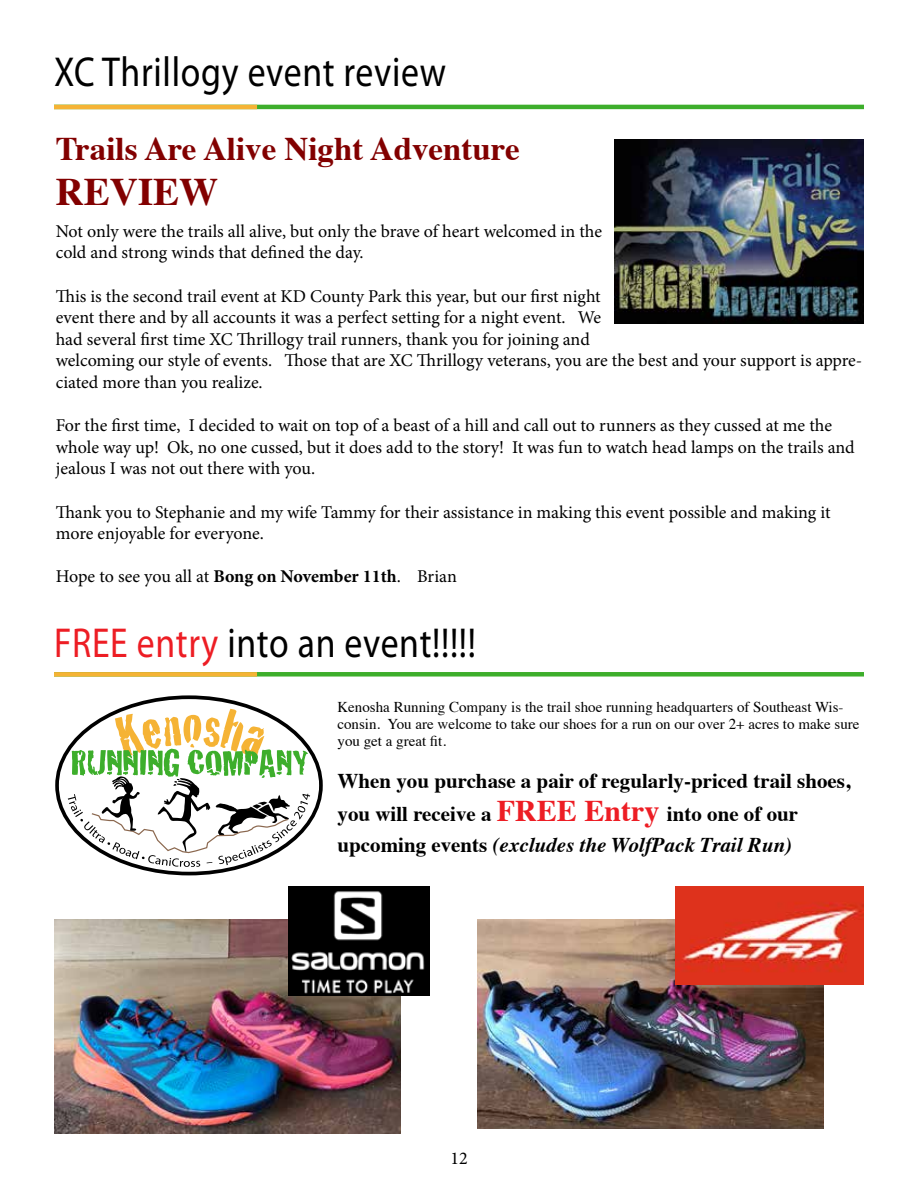
<style>
.page{position:relative;width:918px;height:1188px;background:#fff}
.page>*{position:absolute;margin:0;border:0;box-sizing:border-box;transform-origin:0 0}
.t1{font:42px "Myriad Pro";letter-spacing:.02em;color:#000;scale:.85 1}
.t2{font:700 39px "Times";color:#820000}
.t3{font:700 33px "Times";color:#820000}
.t4{font:700 21px/32.2px "Times";color:#000}
.t5{font:18px/21.6px "Minion Pro";letter-spacing:-.005em;color:#000}
.t6{font:15px/17.2px "Times";color:#000}
.s1{font-weight:700}
.s2{color:#ed1d24}
.s3{font-size:30px;color:#ed1d24}
.s4{font-style:italic}
</style>
<div class="page">
<hr style="left:54px;top:105px;width:810px;height:4px;background:#3dae2b">
<hr style="left:54px;top:105px;width:203px;height:4px;background:#f5b335">
<div style="left:54px;top:672px;width:810px;height:5px;background:#3dae2b"></div>
<div style="left:54px;top:672px;width:203px;height:5px;background:#f5b335"></div>
<svg style="left:57px;top:697px;width:264px;height:177px"></svg>
<svg style="left:68px;top:709px;width:242px;height:158px"></svg>
<img style="left:478px;top:919px;width:346px;height:210px">
<img style="left:54px;top:919px;width:346px;height:215px">
<img style="left:676px;top:887px;width:188px;height:98px">
<img style="left:288px;top:887px;width:142px;height:108px">
<img style="left:615px;top:139px;width:249px;height:185px">
<h1 class="t1" style="left:54px;top:46px;width:463px">XC Thrillogy event review</h1>
<h3 class="t3" style="left:56px;top:117px;width:465px">Trails Are Alive Night Adventure</h3>
<h2 class="t2" style="left:56px;top:154px;width:164px">REVIEW</h2>
<p class="t5" style="left:56px;top:220px;width:548px">Not only were the trails all alive, but only the brave of heart welcomed in the cold and strong winds that defined the day.</p>
<p class="t5" style="left:56px;top:285px;width:808px">This is the second trail event at KD County Park this year, but our first night<br>event there and by all accounts it was a perfect setting for a night event. We<br>had several first time XC Thrillogy trail runners, thank you for joining and<br>welcoming our style of events. Those that are XC Thrillogy veterans, you are the best and your support is appre&shy;ciated more than you realize.</p>
<p class="t5" style="left:56px;top:415px;width:801px">For the first time, I decided to wait on top of a beast of a hill and call out to runners as they cussed at me the whole way up! Ok, no one cussed, but it does add to the story! It was fun to watch head lamps on the trails and jealous I was not out there with you.</p>
<p class="t5" style="left:56px;top:501px;width:776px">Thank you to Stephanie and my wife Tammy for their assistance in making this event possible and making it more enjoyable for everyone.</p>
<p class="t5" style="left:56px;top:566px;width:403px">Hope to see you all at <span class="s1">Bong on November 11th</span>. Brian</p>
<h1 class="t1" style="left:54px;top:617px;width:498px"><span class="s2">FREE entry</span> into an event!!!!!</h1>
<p class="t6" style="left:338px;top:697px;width:524px">Kenosha Running Company is the trail shoe running headquarters of Southeast Wis&shy;consin. You are welcome to take our shoes for a run on our over 2+ acres to make sure you get a great fit.</p>
<p class="t4" style="left:338px;top:762px;width:514px">When you purchase a pair of regularly-priced trail shoes, you will receive a <span class="s3">FREE Entry</span> into one of our upcoming events <span class="s4">(excludes the WolfPack Trail Run)</span></p>
<p class="t5" style="left:450px;top:1147px;width:19px">12</p>
</div>
